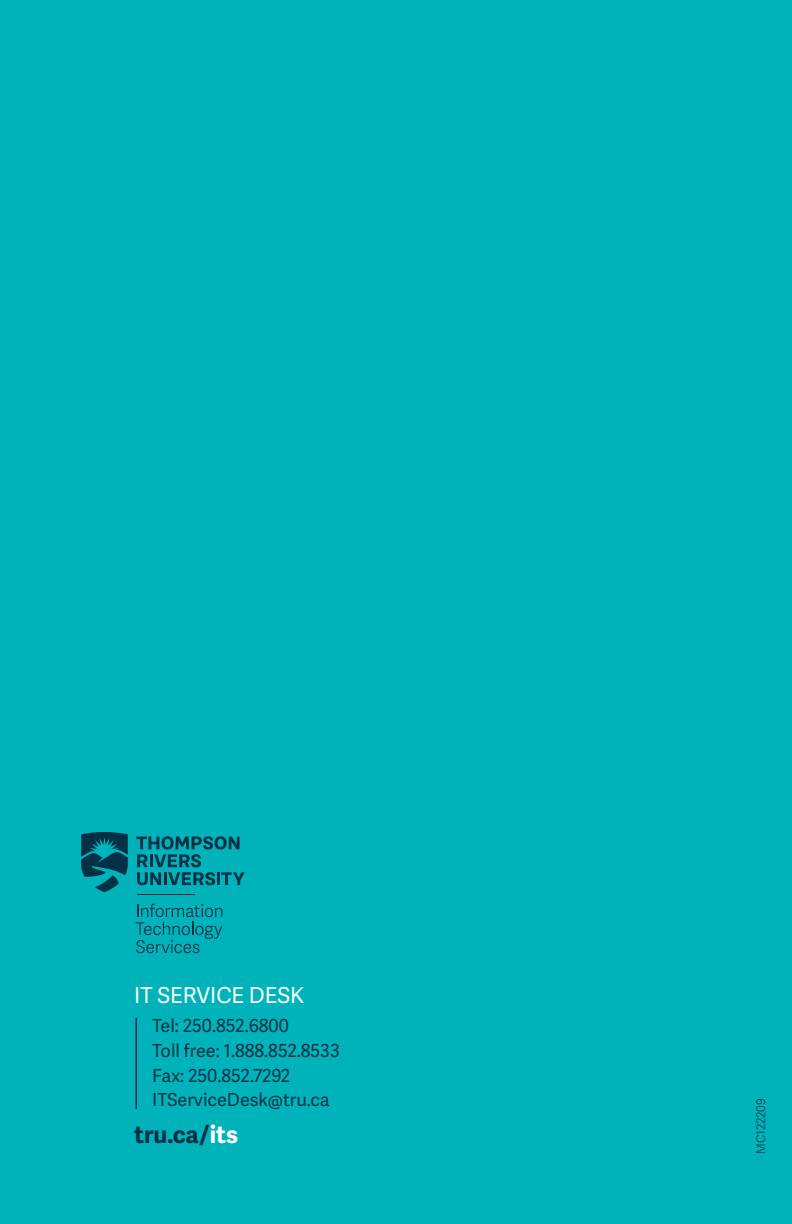
<style>
.page{position:relative;width:792px;height:1224px;background:#00b3ba}
.page>*{position:absolute;margin:0;border:0;box-sizing:border-box;transform-origin:0 0}
.t1{font:700 24px "Adelle Sans";color:#003146}
.t2{font:22px "Adelle Sans";color:#fff}
.t3{font:18px/24.6px "Adelle Sans";color:#003146}
.t4{font:300 12px "Adelle Sans";color:#003146}
.s1{color:#fff}
</style>
<div class="page">
<hr style="left:136px;top:1018px;width:1px;height:91px;background:#003146">
<svg style="left:81px;top:832px;width:47px;height:60px;background:#006373"></svg>
<svg style="left:136px;top:836px;width:109px;height:49px;background:#008691"></svg>
<svg style="left:136px;top:904px;width:86px;height:49px;background:#009ba5"></svg>
<hr style="left:137px;top:895px;width:58px;height:1px;background:#003146">
<p class="t2" style="left:134px;top:980px;width:172px">IT SERVICE DESK</p>
<p class="t3" style="left:152px;top:1013px;width:189px">Tel: 250.852.6800<br>Toll free: 1.888.852.8533<br>Fax: 250.852.7292<br>ITServiceDesk@tru.ca</p>
<h1 class="t1" style="left:134px;top:1117px;width:105px">tru.ca/<span class="s1">its</span></h1>
<p class="t4" style="left:752px;top:1154px;width:57px;rotate:-90deg">MC122209</p>
</div>
